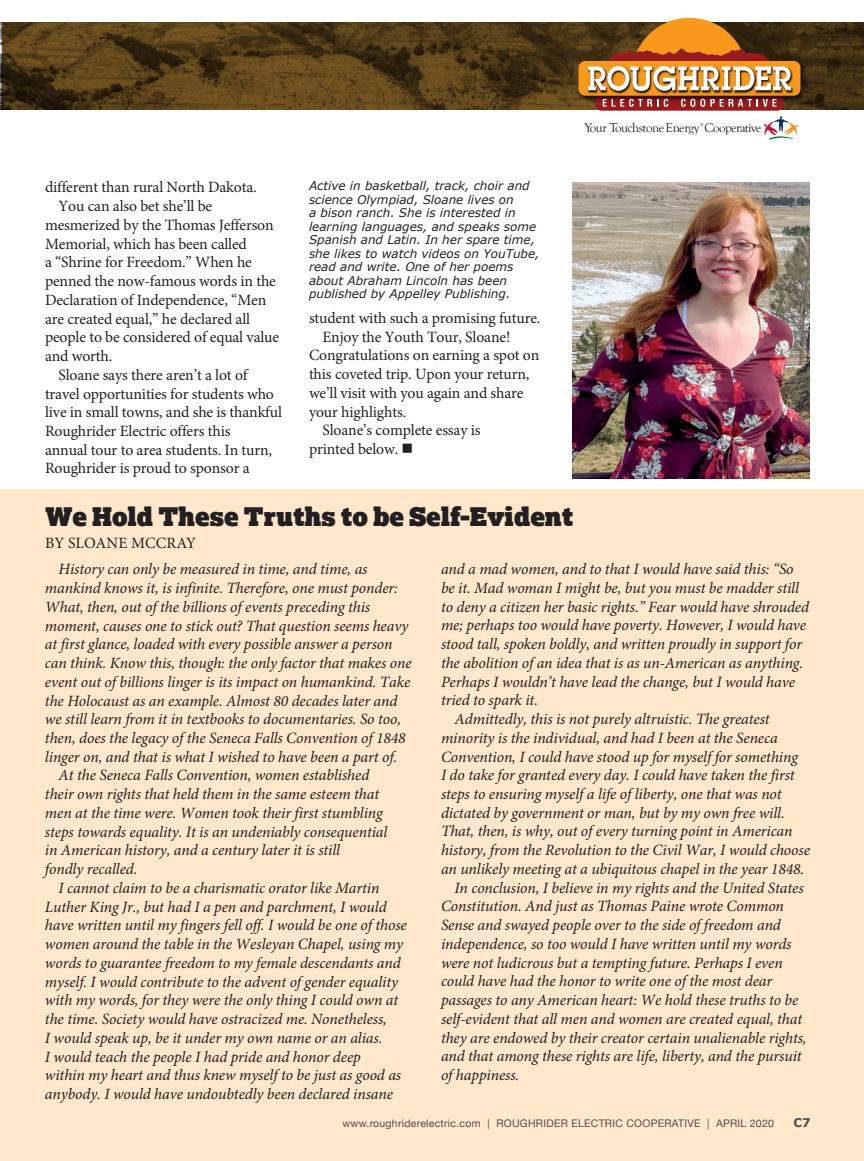
<style>
.page{position:relative;width:864px;height:1161px;background:#fff}
.page>*{position:absolute;margin:0;border:0;box-sizing:border-box;transform-origin:0 0}
.t1{font:25.5px "Lexia Advertising";color:#231f20}
.t2{font:italic 15.75px "Minion Pro";letter-spacing:-.005em;color:#231f20}
.t3{font:15.75px "Minion Pro";letter-spacing:-.01em;color:#231f20}
.t4{font:15.75px "Minion Pro";letter-spacing:.01em;color:#231f20}
.t5{font:13.2px "Goudy Old Style T";letter-spacing:-.05em;color:#231f20}
.t6{font:italic 12px/13.5px "Verdana";color:#231f20}
.t7{font:700 12px "Verdana";color:#4d4d4f}
.t8{font:10.5px "Helvetica Neue";letter-spacing:.025em;color:#4d4d4f}
</style>
<div class="page">
<div style="left:0;top:490px;width:864px;height:671px;background:#ffe7cb"></div>
<img style="left:573px;top:182px;width:237px;height:297px">
<svg style="left:2px;top:22px;width:862px;height:88px;background:#513b17"></svg>
<div style="left:596px;top:76px;width:187px;height:35px;background:#981b1e;border-radius:6px"></div>
<img style="left:575px;top:58px;width:233px;height:45px">
<div style="left:578px;top:61px;width:223px;height:35px;background:#f8991d;border-radius:7px"></div>
<svg style="left:603px;top:99px;width:65px;height:8px"></svg>
<svg style="left:681px;top:99px;width:95px;height:8px"></svg>
<img style="left:587px;top:66px;width:207px;height:28px">
<svg style="left:588px;top:18px;width:203px;height:73px"></svg>
<svg style="left:764px;top:116px;width:34px;height:24px"></svg>
<p class="t3" style="left:45px;top:177px;width:213px">different than rural North Dakota.</p>
<p class="t3" style="left:58px;top:196px;width:155px">You can also bet she’ll be</p>
<p class="t3" style="left:45px;top:214px;width:230px">mesmerized by the Thomas Jefferson</p>
<p class="t3" style="left:45px;top:233px;width:203px">Memorial, which has been called</p>
<p class="t3" style="left:45px;top:252px;width:208px">a “Shrine for Freedom.” When he</p>
<p class="t3" style="left:45px;top:270px;width:232px">penned the now-famous words in the</p>
<p class="t3" style="left:45px;top:289px;width:223px">Declaration of Independence, “Men</p>
<p class="t3" style="left:45px;top:308px;width:207px">are created equal,” he declared all</p>
<p class="t3" style="left:45px;top:327px;width:236px">people to be considered of equal value</p>
<p class="t3" style="left:45px;top:345px;width:69px">and worth.</p>
<p class="t3" style="left:58px;top:364px;width:191px">Sloane says there aren’t a lot of</p>
<p class="t3" style="left:45px;top:383px;width:231px">travel opportunities for students who</p>
<p class="t3" style="left:45px;top:402px;width:239px">live in small towns, and she is thankful</p>
<p class="t3" style="left:45px;top:420px;width:187px">Roughrider Electric offers this</p>
<p class="t3" style="left:45px;top:439px;width:229px">annual tour to area students. In turn,</p>
<p class="t3" style="left:45px;top:458px;width:206px">Roughrider is proud to sponsor a</p>
<p class="t6" style="left:309px;top:179px;width:232px">Active in basketball, track, choir and science Olympiad, Sloane lives on<br>a bison ranch. She is interested in learning languages, and speaks some Spanish and Latin. In her spare time, she likes to watch videos on YouTube, read and write. One of her poems about Abraham Lincoln has been published by Appelley Publishing.</p>
<p class="t3" style="left:309px;top:307px;width:233px">student with such a promising future.</p>
<p class="t3" style="left:322px;top:326px;width:189px">Enjoy the Youth Tour, Sloane!</p>
<p class="t3" style="left:309px;top:345px;width:232px">Congratulations on earning a spot on</p>
<p class="t3" style="left:309px;top:364px;width:222px">this coveted trip. Upon your return,</p>
<p class="t3" style="left:309px;top:382px;width:216px">we’ll visit with you again and share</p>
<p class="t3" style="left:309px;top:401px;width:99px">your highlights.</p>
<p class="t3" style="left:322px;top:420px;width:160px">Sloane’s complete essay is</p>
<p class="t3" style="left:309px;top:439px;width:106px">printed below. ■</p>
<p class="t5" style="left:585px;top:120px;width:178px">Your TouchstoneEnergy Cooperative</p>
<h1 class="t1" style="left:45px;top:500px;width:530px">We Hold These Truths to be Self-Evident</h1>
<p class="t4" style="left:45px;top:533px;width:153px">BY SLOANE MCCRAY</p>
<p class="t2" style="left:58px;top:559px;width:311px">History can only be measured in time, and time, as</p>
<p class="t2" style="left:45px;top:577px;width:354px">mankind knows it, is infinite. Therefore, one must ponder:</p>
<p class="t2" style="left:45px;top:596px;width:327px">What, then, out of the billions of events preceding this</p>
<p class="t2" style="left:45px;top:615px;width:365px">moment, causes one to stick out? That question seems heavy</p>
<p class="t2" style="left:45px;top:633px;width:349px">at first glance, loaded with every possible answer a person</p>
<p class="t2" style="left:45px;top:652px;width:368px">can think. Know this, though: the only factor that makes one</p>
<p class="t2" style="left:45px;top:671px;width:367px">event out of billions linger is its impact on humankind. Take</p>
<p class="t2" style="left:45px;top:690px;width:354px">the Holocaust as an example. Almost 80 decades later and</p>
<p class="t2" style="left:45px;top:708px;width:358px">we still learn from it in textbooks to documentaries. So too,</p>
<p class="t2" style="left:45px;top:727px;width:362px">then, does the legacy of the Seneca Falls Convention of 1848</p>
<p class="t2" style="left:45px;top:746px;width:354px">linger on, and that is what I wished to have been a part of.</p>
<p class="t2" style="left:58px;top:765px;width:312px">At the Seneca Falls Convention, women established</p>
<p class="t2" style="left:45px;top:783px;width:336px">their own rights that held them in the same esteem that</p>
<p class="t2" style="left:45px;top:802px;width:339px">men at the time were. Women took their first stumbling</p>
<p class="t2" style="left:45px;top:821px;width:344px">steps towards equality. It is an undeniably consequential</p>
<p class="t2" style="left:45px;top:840px;width:297px">in American history, and a century later it is still</p>
<p class="t2" style="left:45px;top:858px;width:94px">fondly recalled.</p>
<p class="t2" style="left:58px;top:877px;width:323px">I cannot claim to be a charismatic orator like Martin</p>
<p class="t2" style="left:45px;top:896px;width:343px">Luther King Jr., but had I a pen and parchment, I would</p>
<p class="t2" style="left:45px;top:915px;width:363px">have written until my fingers fell off. I would be one of those</p>
<p class="t2" style="left:45px;top:933px;width:360px">women around the table in the Wesleyan Chapel, using my</p>
<p class="t2" style="left:45px;top:952px;width:357px">words to guarantee freedom to my female descendants and</p>
<p class="t2" style="left:45px;top:971px;width:355px">myself. I would contribute to the advent of gender equality</p>
<p class="t2" style="left:45px;top:990px;width:355px">with my words, for they were the only thing I could own at</p>
<p class="t2" style="left:45px;top:1008px;width:343px">the time. Society would have ostracized me. Nonetheless,</p>
<p class="t2" style="left:45px;top:1027px;width:339px">I would speak up, be it under my own name or an alias.</p>
<p class="t2" style="left:45px;top:1046px;width:317px">I would teach the people I had pride and honor deep</p>
<p class="t2" style="left:45px;top:1065px;width:358px">within my heart and thus knew myself to be just as good as</p>
<p class="t2" style="left:45px;top:1083px;width:350px">anybody. I would have undoubtedly been declared insane</p>
<p class="t2" style="left:441px;top:558px;width:354px">and a mad women, and to that I would have said this: “So</p>
<p class="t2" style="left:441px;top:577px;width:359px">be it. Mad woman I might be, but you must be madder still</p>
<p class="t2" style="left:441px;top:596px;width:370px">to deny a citizen her basic rights.” Fear would have shrouded</p>
<p class="t2" style="left:441px;top:615px;width:367px">me; perhaps too would have poverty. However, I would have</p>
<p class="t2" style="left:441px;top:633px;width:363px">stood tall, spoken boldly, and written proudly in support for</p>
<p class="t2" style="left:441px;top:652px;width:364px">the abolition of an idea that is as un-American as anything.</p>
<p class="t2" style="left:441px;top:671px;width:356px">Perhaps I wouldn’t have lead the change, but I would have</p>
<p class="t2" style="left:441px;top:690px;width:99px">tried to spark it.</p>
<p class="t2" style="left:454px;top:708px;width:317px">Admittedly, this is not purely altruistic. The greatest</p>
<p class="t2" style="left:441px;top:727px;width:338px">minority is the individual, and had I been at the Seneca</p>
<p class="t2" style="left:441px;top:746px;width:359px">Convention, I could have stood up for myself for something</p>
<p class="t2" style="left:441px;top:764px;width:355px">I do take for granted every day. I could have taken the first</p>
<p class="t2" style="left:441px;top:783px;width:342px">steps to ensuring myself a life of liberty, one that was not</p>
<p class="t2" style="left:441px;top:802px;width:345px">dictated by government or man, but by my own free will.</p>
<p class="t2" style="left:441px;top:821px;width:353px">That, then, is why, out of every turning point in American</p>
<p class="t2" style="left:441px;top:839px;width:371px">history, from the Revolution to the Civil War, I would choose</p>
<p class="t2" style="left:441px;top:858px;width:365px">an unlikely meeting at a ubiquitous chapel in the year 1848.</p>
<p class="t2" style="left:454px;top:877px;width:351px">In conclusion, I believe in my rights and the United States</p>
<p class="t2" style="left:441px;top:896px;width:345px">Constitution. And just as Thomas Paine wrote Common</p>
<p class="t2" style="left:441px;top:914px;width:341px">Sense and swayed people over to the side of freedom and</p>
<p class="t2" style="left:441px;top:933px;width:352px">independence, so too would I have written until my words</p>
<p class="t2" style="left:441px;top:952px;width:343px">were not ludicrous but a tempting future. Perhaps I even</p>
<p class="t2" style="left:441px;top:971px;width:333px">could have had the honor to write one of the most dear</p>
<p class="t2" style="left:441px;top:989px;width:359px">passages to any American heart: We hold these truths to be</p>
<p class="t2" style="left:441px;top:1008px;width:363px">self-evident that all men and women are created equal, that</p>
<p class="t2" style="left:441px;top:1027px;width:367px">they are endowed by their creator certain unalienable rights,</p>
<p class="t2" style="left:441px;top:1046px;width:362px">and that among these rights are life, liberty, and the pursuit</p>
<p class="t2" style="left:441px;top:1064px;width:80px">of happiness.</p>
<p class="t8" style="left:342px;top:1115px;width:433px">www.roughriderelectric.com | ROUGHRIDER ELECTRIC COOPERATIVE | APRIL 2020</p>
<p class="t7" style="left:793px;top:1115px;width:19px">C7</p>
</div>
